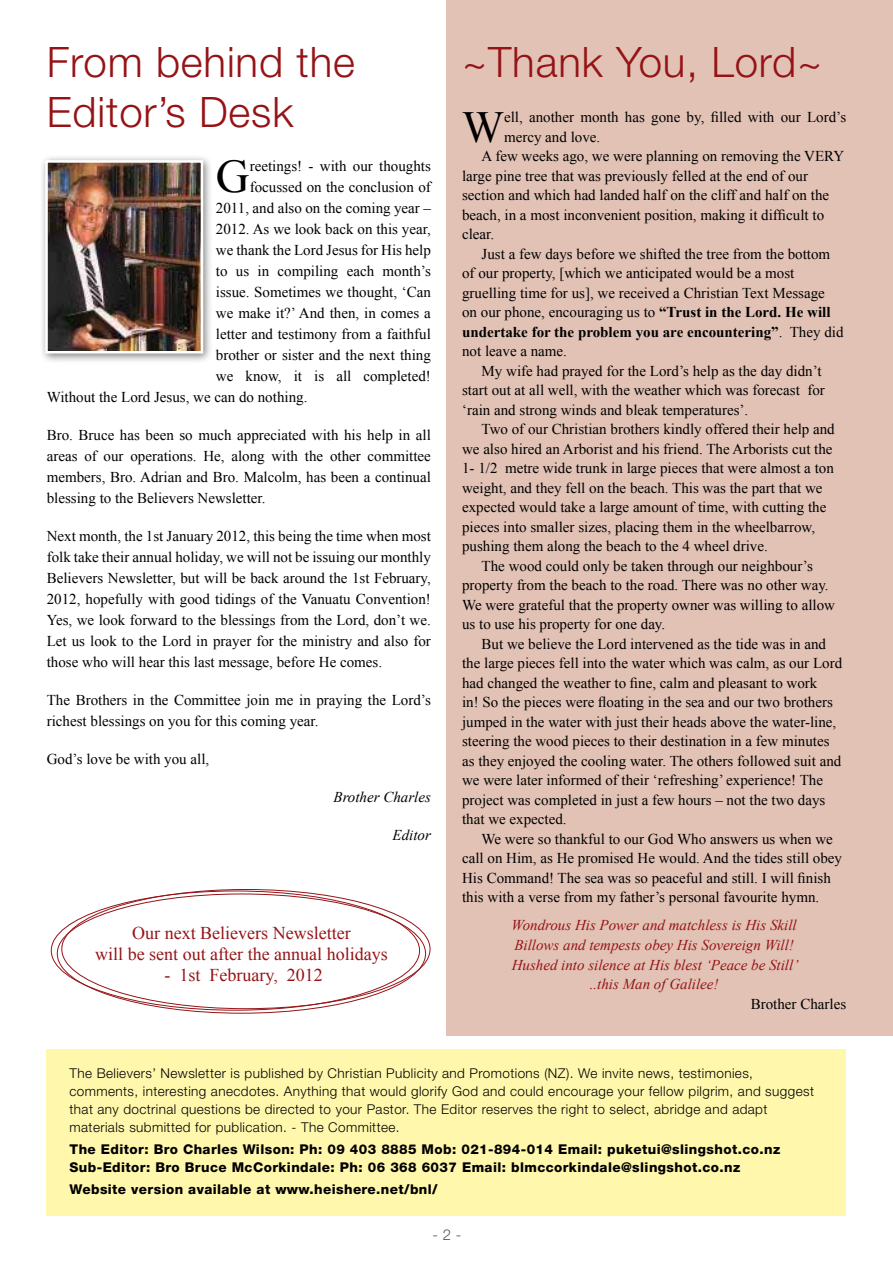
<style>
.page{position:relative;width:893px;height:1263px;background:#fff}
.page>*{position:absolute;margin:0;border:0;box-sizing:border-box;transform-origin:0 0}
.t1{font:46.65px "Times New Roman";color:#000}
.t2{font:44.4px "Times New Roman";color:#000}
.t3{font:300 42px/50.4px "Helvetica Neue LT Pro";letter-spacing:.02em;color:#951316}
.t4{font:18px/21px "Times New Roman";color:#951316;text-align:center}
.t5{font:15px/21px "Times New Roman";color:#000;text-align:justify}
.t6{font:italic 15px/19.5px "Times New Roman";color:#951316;text-align:center}
.t7{font:700 15px "Times New Roman";color:#000}
.t8{font:italic 15px "Times New Roman";color:#000}
.t9{font:300 15px "Helvetica Neue LT Pro";color:#58595b}
.t10{font:300 13.5px/18px "Helvetica Neue LT Pro";letter-spacing:.03em;color:#000}
.t11{font:800 13.5px/18px "Helvetica Neue LT Pro";letter-spacing:.03em;color:#000}
.s1{font-weight:700}
.s2{font-weight:400}
</style>
<div class="page">
<div style="left:446px;top:0;width:447px;height:1036px;background:#e2c2b5"></div>
<div style="left:39px;top:154px;width:175px;height:210px;background:#000;opacity:.5"></div>
<img style="left:49px;top:164px;width:150px;height:185px">
<div style="left:45px;top:160px;width:158px;height:193px;border:3px solid #fff"></div>
<div style="left:47px;top:1049px;width:799px;height:167px;background:#fff8ac"></div>
<h3 class="t3" style="left:47px;top:36px;width:310px">From behind the<br>Editor’s Desk</h3>
<h1 class="t1" style="left:216px;top:145px;width:35px">G</h1>
<p class="t5" style="left:250px;top:155px;width:183px">reetings! - with our thoughts</p>
<p class="t5" style="left:250px;top:176px;width:183px">focussed on the conclusion of</p>
<p class="t5" style="left:216px;top:197px;width:216px">2011, and also on the coming year –</p>
<p class="t5" style="left:216px;top:218px;width:216px">2012. As we look back on this year,</p>
<p class="t5" style="left:216px;top:239px;width:216px">we thank the Lord Jesus for His help</p>
<p class="t5" style="left:216px;top:260px;width:216px">to us in compiling each month’s</p>
<p class="t5" style="left:216px;top:281px;width:216px">issue. Sometimes we thought, ‘Can</p>
<p class="t5" style="left:216px;top:302px;width:216px">we make it?’ And then, in comes a</p>
<p class="t5" style="left:216px;top:323px;width:216px">letter and testimony from a faithful</p>
<p class="t5" style="left:216px;top:344px;width:216px">brother or sister and the next thing</p>
<p class="t5" style="left:216px;top:365px;width:216px">we know, it is all completed!</p>
<p class="t5" style="left:47px;top:386px;width:262px">Without the Lord Jesus, we can do nothing.</p>
<p class="t5" style="left:47px;top:424px;width:386px">Bro. Bruce has been so much appreciated with his help in all areas of our operations. He, along with the other committee members, Bro. Adrian and Bro. Malcolm, has been a continual blessing to the Believers Newsletter.</p>
<p class="t5" style="left:47px;top:525px;width:386px">Next month, the 1st January 2012, this being the time when most folk take their annual holiday, we will not be issuing our monthly Believers Newsletter, but will be back around the 1st February, 2012, hopefully with good tidings of the Vanuatu Convention!<br>Yes, we look forward to the blessings from the Lord, don’t we.<br>Let us look to the Lord in prayer for the ministry and also for those who will hear this last message, before He comes.</p>
<p class="t5" style="left:47px;top:689px;width:386px">The Brothers in the Committee join me in praying the Lord’s richest blessings on you for this coming year.</p>
<p class="t5" style="left:47px;top:748px;width:164px">God’s love be with you all,</p>
<p class="t8" style="left:334px;top:786px;width:99px">Brother Charles</p>
<p class="t8" style="left:393px;top:824px;width:40px">Editor</p>
<p class="t4" style="left:95px;top:922px;width:294px">Our next Believers Newsletter<br>will be sent out after the annual holidays</p>
<p class="t4" style="left:164px;top:964px;width:160px">- 1st February, 2012</p>
<h3 class="t3" style="left:462px;top:36px;width:362px">~Thank You, Lord~</h3>
<h2 class="t2" style="left:462px;top:97px;width:43px">W</h2>
<p class="t5" style="left:504px;top:107px;width:344px">ell, another month has gone by, filled with our Lord’s</p>
<p class="t5" style="left:504px;top:126px;width:98px">mercy and love.</p>
<p class="t5" style="left:482px;top:146px;width:364px">A few weeks ago, we were planning on removing the VERY</p>
<p class="t5" style="left:462px;top:165px;width:347px">large pine tree that was previously felled at the end of our</p>
<p class="t5" style="left:462px;top:185px;width:369px">section and which had landed half on the cliff and half on the</p>
<p class="t5" style="left:462px;top:204px;width:364px">beach, in a most inconvenient position, making it difficult to</p>
<p class="t5" style="left:462px;top:224px;width:34px">clear.</p>
<p class="t5" style="left:482px;top:243px;width:350px">Just a few days before we shifted the tree from the bottom</p>
<p class="t5" style="left:462px;top:263px;width:334px">of our property, [which we anticipated would be a most</p>
<p class="t5" style="left:462px;top:282px;width:364px">gruelling time for us], we received a Christian Text Message</p>
<p class="t5" style="left:462px;top:302px;width:370px">on our phone, encouraging us to <span class="s1">“Trust in the Lord. He will</span></p>
<p class="t7" style="left:462px;top:321px;width:383px">undertake for the problem you are encountering”<span class="s2">. They did</span></p>
<p class="t5" style="left:462px;top:341px;width:106px">not leave a name.</p>
<p class="t5" style="left:482px;top:360px;width:342px">My wife had prayed for the Lord’s help as the day didn’t</p>
<p class="t5" style="left:462px;top:380px;width:364px">start out at all well, with the weather which was forecast for</p>
<p class="t5" style="left:462px;top:399px;width:288px">‘rain and strong winds and bleak temperatures’.</p>
<p class="t5" style="left:482px;top:419px;width:355px">Two of our Christian brothers kindly offered their help and</p>
<p class="t5" style="left:462px;top:438px;width:372px">we also hired an Arborist and his friend. The Arborists cut the</p>
<p class="t5" style="left:462px;top:458px;width:373px">1- 1/2 metre wide trunk in large pieces that were almost a ton</p>
<p class="t5" style="left:462px;top:477px;width:362px">weight, and they fell on the beach. This was the part that we</p>
<p class="t5" style="left:462px;top:497px;width:366px">expected would take a large amount of time, with cutting the</p>
<p class="t5" style="left:462px;top:516px;width:355px">pieces into smaller sizes, placing them in the wheelbarrow,</p>
<p class="t5" style="left:462px;top:536px;width:307px">pushing them along the beach to the 4 wheel drive.</p>
<p class="t5" style="left:482px;top:555px;width:333px">The wood could only be taken through our neighbour’s</p>
<p class="t5" style="left:462px;top:575px;width:368px">property from the beach to the road. There was no other way.</p>
<p class="t5" style="left:462px;top:594px;width:374px">We were grateful that the property owner was willing to allow</p>
<p class="t5" style="left:462px;top:614px;width:205px">us to use his property for one day.</p>
<p class="t5" style="left:482px;top:633px;width:346px">But we believe the Lord intervened as the tide was in and</p>
<p class="t5" style="left:462px;top:653px;width:382px">the large pieces fell into the water which was calm, as our Lord</p>
<p class="t5" style="left:462px;top:672px;width:357px">had changed the weather to fine, calm and pleasant to work</p>
<p class="t5" style="left:462px;top:692px;width:372px">in! So the pieces were floating in the sea and our two brothers</p>
<p class="t5" style="left:462px;top:711px;width:376px">jumped in the water with just their heads above the water-line,</p>
<p class="t5" style="left:462px;top:731px;width:369px">steering the wood pieces to their destination in a few minutes</p>
<p class="t5" style="left:462px;top:750px;width:381px">as they enjoyed the cooling water. The others followed suit and</p>
<p class="t5" style="left:462px;top:770px;width:362px">we were later informed of their ‘refreshing’ experience! The</p>
<p class="t5" style="left:462px;top:789px;width:365px">project was completed in just a few hours – not the two days</p>
<p class="t5" style="left:462px;top:809px;width:106px">that we expected.</p>
<p class="t5" style="left:482px;top:828px;width:353px">We were so thankful to our God Who answers us when we</p>
<p class="t5" style="left:462px;top:848px;width:381px">call on Him, as He promised He would. And the tides still obey</p>
<p class="t5" style="left:462px;top:867px;width:370px">His Command! The sea was so peaceful and still. I will finish</p>
<p class="t5" style="left:462px;top:887px;width:359px">this with a verse from my father’s personal favourite hymn.</p>
<p class="t6" style="left:512px;top:915px;width:288px">Wondrous His Power and matchless is His Skill Billows and tempests obey His Sovereign Will!<br>Hushed into silence at His blest ‘Peace be Still’ ..this Man of Galilee!</p>
<p class="t5" style="left:751px;top:993px;width:97px">Brother Charles</p>
<p class="t10" style="left:70px;top:1064px;width:746px">The Believers’ Newsletter is published by Christian Publicity and Promotions (NZ). We invite news, testimonies, comments, interesting anecdotes. Anything that would glorify God and could encourage your fellow pilgrim, and suggest that any doctrinal questions be directed to your Pastor. The Editor reserves the right to select, abridge and adapt materials submitted for publication. - The Committee.</p>
<p class="t11" style="left:70px;top:1140px;width:712px">The Editor: Bro Charles Wilson: Ph: 09 403 8885 Mob: 021-894-014 Email: puketui@slingshot.co.nz<br>Sub-Editor: Bro Bruce McCorkindale: Ph: 06 368 6037 Email: blmccorkindale@slingshot.co.nz</p>
<p class="t11" style="left:70px;top:1180px;width:370px">Website version available at www.heishere.net/bnl/</p>
<p class="t10" style="left:147px;top:1100px;width:627px">-trinal questions be directed to your Pastor. The Editor reserves the right to select, abridge and adapt</p>
<p class="t11" style="left:149px;top:1140px;width:619px">Bro Charles Wilson: Ph: 09 403 8885 Mob: 021-894-01 Email: puketui@slingshot.co.nz</p>
<p class="t11" style="left:103px;top:1158px;width:10px">e</p>
<p class="t11" style="left:150px;top:1158px;width:586px">Bro Bruce McCorkindale: Ph: 06 368 6037 Email: blmccorkindale@slingshot.co.nz</p>
<p class="t9" style="left:432px;top:1226px;width:30px">- 2 -</p>
</div>
